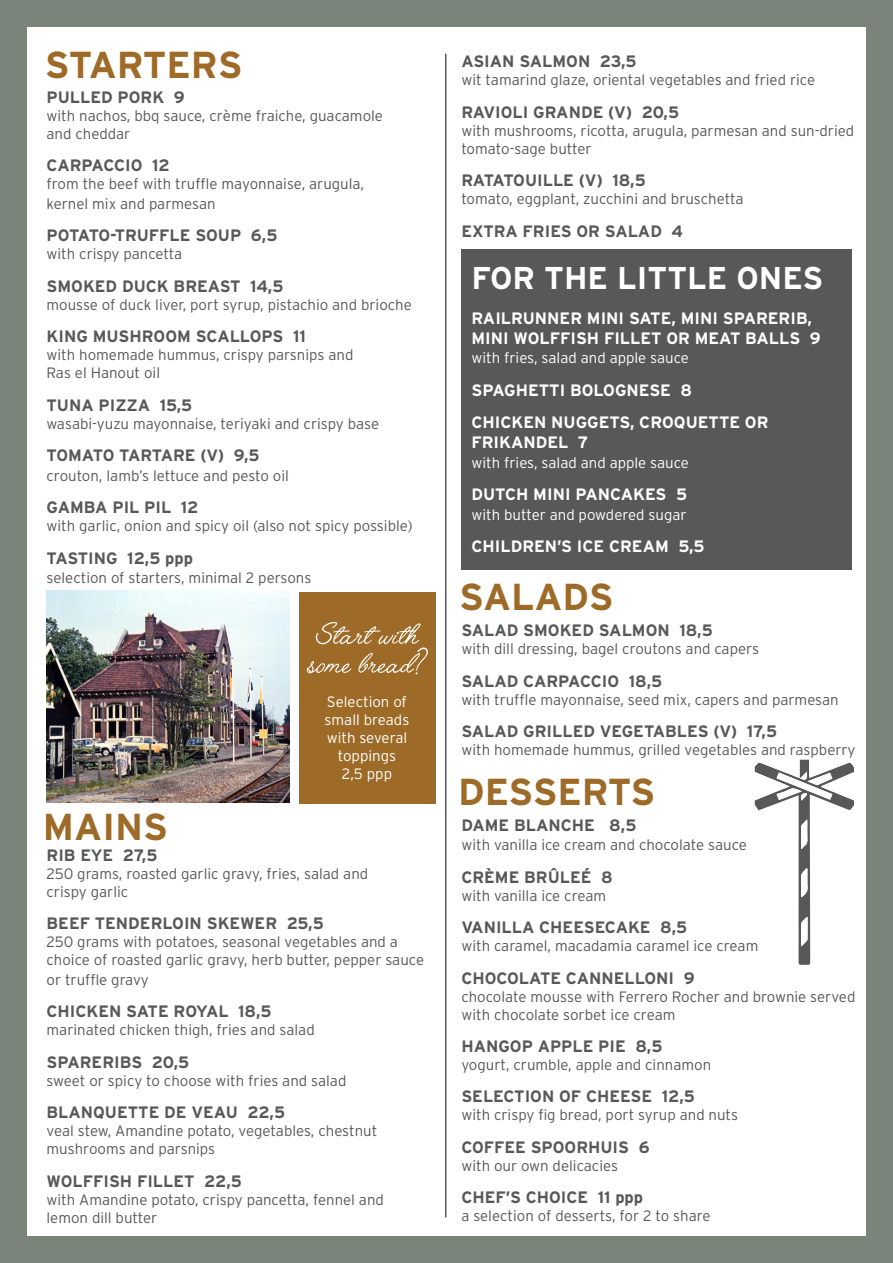
<style>
.page{position:relative;width:893px;height:1263px;background:#7a847b}
.page>*{position:absolute;margin:0;border:0;box-sizing:border-box;transform-origin:0 0}
.t1{font:700 37.5px "Interstate";color:#9d6a27}
.t2{font:700 31.5px "Interstate";color:#fff}
.t3{font:700 16.5px "Interstate";color:#57585a}
.t4{font:700 16.5px/19.8px "Interstate";color:#fff}
.t5{font:700 16.5px "Interstate";letter-spacing:-.025em;color:#57585a}
.t6{font:300 15px/18px "Interstate";color:#57585a}
.t7{font:300 15px "Interstate";color:#fff}
</style>
<div class="page">
<div style="left:27px;top:27px;width:838px;height:1209px;background:#fff"></div>
<svg style="left:755px;top:760px;width:99px;height:205px"></svg>
<hr style="left:445px;top:54px;width:1px;height:1163px;background:#57585a">
<div style="left:461px;top:249px;width:391px;height:321px;background:#57585a"></div>
<div style="left:299px;top:593px;width:137px;height:211px;background:#9d6a27"></div>
<svg style="left:307px;top:622px;width:121px;height:53px"></svg>
<img style="left:47px;top:591px;width:242px;height:211px">
<p class="t1" style="left:45px;top:43px;width:199px">STARTERS</p>
<p class="t3" style="left:47px;top:88px;width:140px">PULLED PORK 9</p>
<p class="t6" style="left:47px;top:106px;width:338px">with nachos, bbq sauce, crème fraiche, guacamole</p>
<p class="t6" style="left:47px;top:124px;width:85px">and cheddar</p>
<p class="t3" style="left:47px;top:156px;width:125px">CARPACCIO 12</p>
<p class="t6" style="left:47px;top:175px;width:319px">from the beef with truffle mayonnaise, arugula,</p>
<p class="t6" style="left:47px;top:195px;width:171px">kernel mix and parmesan</p>
<p class="t3" style="left:47px;top:226px;width:232px">POTATO-TRUFFLE SOUP 6,5</p>
<p class="t6" style="left:47px;top:245px;width:137px">with crispy pancetta</p>
<p class="t3" style="left:47px;top:277px;width:238px">SMOKED DUCK BREAST 14,5</p>
<p class="t6" style="left:47px;top:295px;width:367px">mousse of duck liver, port syrup, pistachio and brioche</p>
<p class="t3" style="left:47px;top:327px;width:261px">KING MUSHROOM SCALLOPS 11</p>
<p class="t6" style="left:47px;top:346px;width:308px">with homemade hummus, crispy parsnips and</p>
<p class="t6" style="left:47px;top:364px;width:115px">Ras el Hanout oil</p>
<p class="t3" style="left:47px;top:396px;width:147px">TUNA PIZZA 15,5</p>
<p class="t6" style="left:47px;top:414px;width:334px">wasabi-yuzu mayonnaise, teriyaki and crispy base</p>
<p class="t5" style="left:47px;top:446px;width:214px">TOMATO TARTARE (V) 9,5</p>
<p class="t6" style="left:47px;top:466px;width:244px">crouton, lamb’s lettuce and pesto oil</p>
<p class="t3" style="left:47px;top:498px;width:154px">GAMBA PIL PIL 12</p>
<p class="t6" style="left:47px;top:517px;width:368px">with garlic, onion and spicy oil (also not spicy possible)</p>
<p class="t3" style="left:47px;top:549px;width:148px">TASTING 12,5 ppp</p>
<p class="t6" style="left:47px;top:569px;width:266px">selection of starters, minimal 2 persons</p>
<p class="t1" style="left:43px;top:806px;width:126px">MAINS</p>
<p class="t7" style="left:327px;top:694px;width:81px">Selection of</p>
<p class="t7" style="left:325px;top:712px;width:86px">small breads</p>
<p class="t7" style="left:327px;top:730px;width:82px">with several</p>
<p class="t7" style="left:338px;top:748px;width:60px">toppings</p>
<p class="t7" style="left:342px;top:766px;width:52px">2,5 ppp</p>
<p class="t3" style="left:47px;top:846px;width:112px">RIB EYE 27,5</p>
<p class="t6" style="left:47px;top:864px;width:323px">250 grams, roasted garlic gravy, fries, salad and</p>
<p class="t6" style="left:47px;top:882px;width:83px">crispy garlic</p>
<p class="t3" style="left:47px;top:914px;width:279px">BEEF TENDERLOIN SKEWER 25,5</p>
<p class="t6" style="left:47px;top:933px;width:353px">250 grams with potatoes, seasonal vegetables and a</p>
<p class="t6" style="left:47px;top:951px;width:379px">choice of roasted garlic gravy, herb butter, pepper sauce</p>
<p class="t6" style="left:47px;top:970px;width:104px">or truffle gravy</p>
<p class="t3" style="left:47px;top:1002px;width:227px">CHICKEN SATE ROYAL 18,5</p>
<p class="t6" style="left:47px;top:1021px;width:270px">marinated chicken thigh, fries and salad</p>
<p class="t3" style="left:47px;top:1053px;width:144px">SPARERIBS 20,5</p>
<p class="t6" style="left:47px;top:1071px;width:301px">sweet or spicy to choose with fries and salad</p>
<p class="t3" style="left:47px;top:1103px;width:240px">BLANQUETTE DE VEAU 22,5</p>
<p class="t6" style="left:47px;top:1122px;width:332px">veal stew, Amandine potato, vegetables, chestnut mushrooms and parsnips</p>
<p class="t3" style="left:47px;top:1171px;width:197px">WOLFFISH FILLET 22,5</p>
<p class="t6" style="left:47px;top:1190px;width:339px">with Amandine potato, crispy pancetta, fennel and</p>
<p class="t6" style="left:47px;top:1208px;width:112px">lemon dill butter</p>
<p class="t3" style="left:461px;top:52px;width:177px">ASIAN SALMON 23,5</p>
<p class="t6" style="left:461px;top:71px;width:355px">wit tamarind glaze, oriental vegetables and fried rice</p>
<p class="t3" style="left:461px;top:103px;width:219px">RAVIOLI GRANDE (V) 20,5</p>
<p class="t6" style="left:461px;top:121px;width:394px">with mushrooms, ricotta, arugula, parmesan and sun-dried tomato-sage butter</p>
<p class="t3" style="left:461px;top:171px;width:186px">RATATOUILLE (V) 18,5</p>
<p class="t6" style="left:461px;top:190px;width:284px">tomato, eggplant, zucchini and bruschetta</p>
<p class="t3" style="left:461px;top:222px;width:223px">EXTRA FRIES OR SALAD 4</p>
<p class="t2" style="left:471px;top:260px;width:353px">FOR THE LITTLE ONES</p>
<p class="t4" style="left:471px;top:308px;width:351px">RAILRUNNER MINI SATE, MINI SPARERIB,<br>MINI WOLFFISH FILLET OR MEAT BALLS 9</p>
<p class="t7" style="left:471px;top:350px;width:219px">with fries, salad and apple sauce</p>
<p class="t4" style="left:471px;top:380px;width:222px">SPAGHETTI BOLOGNESE 8</p>
<p class="t4" style="left:471px;top:412px;width:299px">CHICKEN NUGGETS, CROQUETTE OR</p>
<p class="t4" style="left:471px;top:432px;width:118px">FRIKANDEL 7</p>
<p class="t7" style="left:471px;top:454px;width:219px">with fries, salad and apple sauce</p>
<p class="t4" style="left:471px;top:484px;width:217px">DUTCH MINI PANCAKES 5</p>
<p class="t7" style="left:471px;top:506px;width:217px">with butter and powdered sugar</p>
<p class="t4" style="left:471px;top:536px;width:235px">CHILDREN’S ICE CREAM 5,5</p>
<p class="t1" style="left:459px;top:576px;width:156px">SALADS</p>
<p class="t3" style="left:461px;top:621px;width:253px">SALAD SMOKED SALMON 18,5</p>
<p class="t6" style="left:461px;top:640px;width:299px">with dill dressing, bagel croutons and capers</p>
<p class="t3" style="left:461px;top:672px;width:202px">SALAD CARPACCIO 18,5</p>
<p class="t6" style="left:461px;top:690px;width:379px">with truffle mayonnaise, seed mix, capers and parmesan</p>
<p class="t3" style="left:461px;top:722px;width:317px">SALAD GRILLED VEGETABLES (V) 17,5</p>
<p class="t6" style="left:461px;top:741px;width:396px">with homemade hummus, grilled vegetables and raspberry</p>
<p class="t1" style="left:458px;top:771px;width:199px">DESSERTS</p>
<p class="t3" style="left:461px;top:816px;width:176px">DAME BLANCHE 8,5</p>
<p class="t6" style="left:461px;top:836px;width:287px">with vanilla ice cream and chocolate sauce</p>
<p class="t3" style="left:461px;top:868px;width:153px">CRÈME BRÛLEÉ 8</p>
<p class="t6" style="left:461px;top:886px;width:146px">with vanilla ice cream</p>
<p class="t3" style="left:461px;top:918px;width:227px">VANILLA CHEESECAKE 8,5</p>
<p class="t6" style="left:461px;top:937px;width:298px">with caramel, macadamia caramel ice cream</p>
<p class="t3" style="left:461px;top:969px;width:235px">CHOCOLATE CANNELLONI 9</p>
<p class="t6" style="left:461px;top:987px;width:395px">chocolate mousse with Ferrero Rocher and brownie served with chocolate sorbet ice cream</p>
<p class="t3" style="left:461px;top:1037px;width:203px">HANGOP APPLE PIE 8,5</p>
<p class="t6" style="left:461px;top:1056px;width:251px">yogurt, crumble, apple and cinnamon</p>
<p class="t3" style="left:461px;top:1087px;width:235px">SELECTION OF CHEESE 12,5</p>
<p class="t6" style="left:461px;top:1106px;width:278px">with crispy fig bread, port syrup and nuts</p>
<p class="t3" style="left:461px;top:1138px;width:190px">COFFEE SPOORHUIS 6</p>
<p class="t6" style="left:461px;top:1156px;width:158px">with our own delicacies</p>
<p class="t3" style="left:461px;top:1188px;width:183px">CHEF’S CHOICE 11 ppp</p>
<p class="t6" style="left:461px;top:1207px;width:251px">a selection of desserts, for 2 to share</p>
</div>
